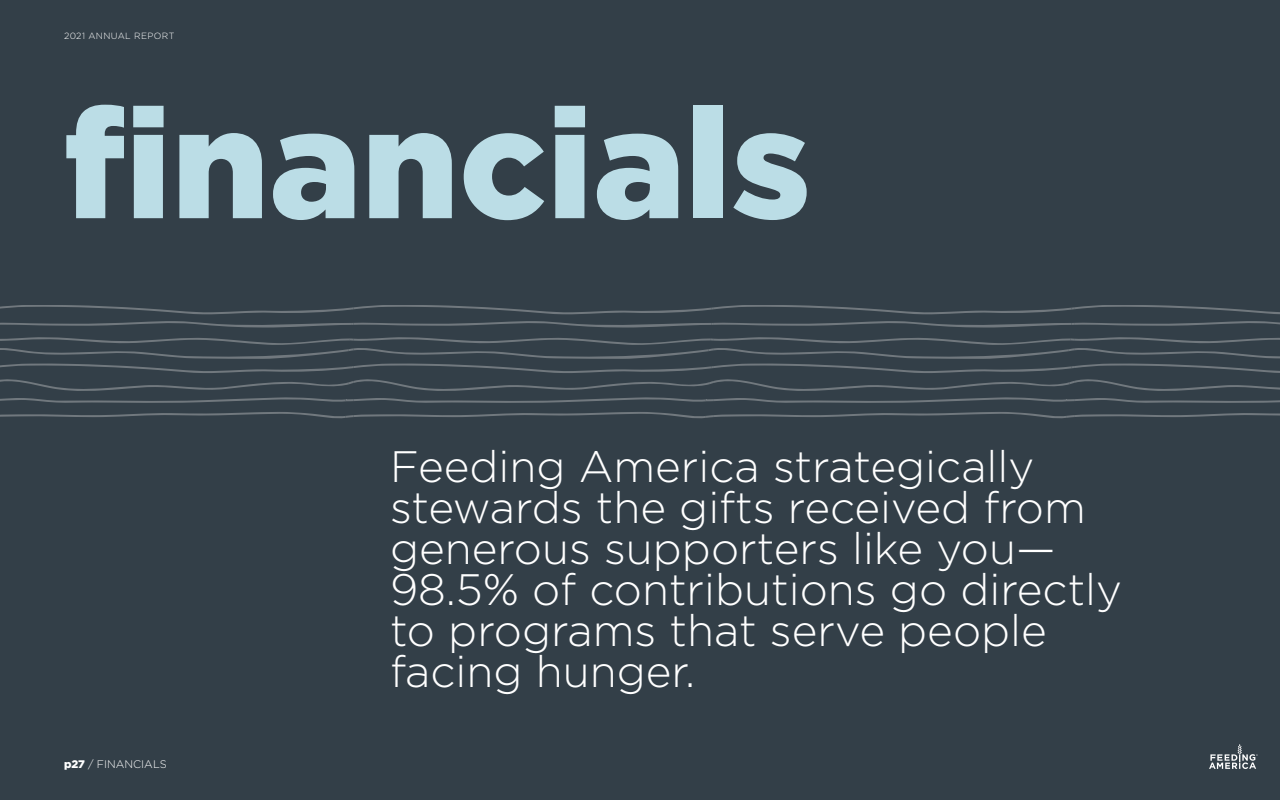
<style>
.page{position:relative;width:1280px;height:800px;background:#333f48}
.page>*{position:absolute;margin:0;border:0;box-sizing:border-box;transform-origin:0 0}
.t1{font:900 154px "Gotham";color:#bbdde6}
.t2{font:300 44px/41px "Gotham";color:#fff}
.t3{font:300 11px "Gotham";color:#fff}
.t4{font:300 9px "Gotham";letter-spacing:.04em;color:#fff}
.s1{font-weight:900}
</style>
<div class="page">
<svg style="left:0;top:305px;width:1280px;height:114px"></svg>
<svg style="left:1209px;top:744px;width:49px;height:25px"></svg>
<p class="t4" style="left:64px;top:30px;width:112px">2021 ANNUAL REPORT</p>
<h1 class="t1" style="left:63px;top:58px;width:749px">financials</h1>
<p class="t3" style="left:64px;top:757px;width:104px"><span class="s1">p27</span> / FINANCIALS</p>
<p class="t2" style="left:390px;top:445px;width:734px">Feeding America strategically stewards the gifts received from generous supporters like you—<br>98.5% of contributions go directly to programs that serve people facing hunger.</p>
</div>
